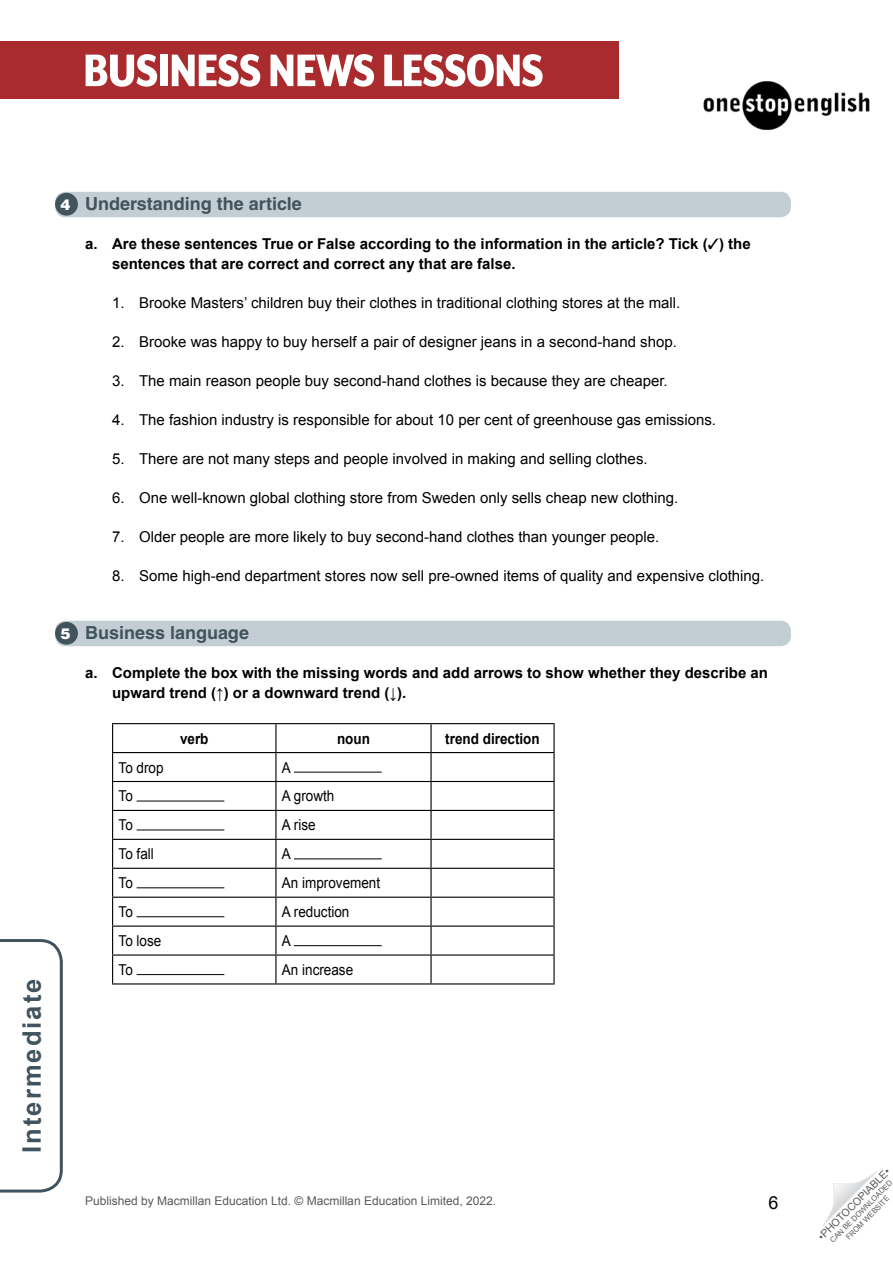
<style>
.page{position:relative;width:893px;height:1263px;background:#fff}
.page>*{position:absolute;margin:0;border:0;box-sizing:border-box;transform-origin:0 0}
.t1{font:800 52.5px "Mr Eaves XL Mod Nar OT";letter-spacing:-.015em;color:#fff}
.t2{font:700 25.5px "Arial";letter-spacing:.08em;color:#41535d}
.WS__Exercise_title{font:700 18px "Helvetica LT Std";color:#41535d}
.t3{font:18px "Arial";color:#000}
.TN__Body_text{font:15px "Arial";color:#000}
.TN__Body_text-2{font:700 15px/19.5px "Arial";color:#000}
.TN__Body_text-3{font:15px "Arial";color:#000;scale:.9 1}
.TN__Body_text-4{font:700 15px "Arial";color:#000;scale:.9 1}
.Don_t_use_-_10t_numb{font:900 15px "Helvetica LT Std";color:#fff}
.t4{font:12px "Arial";color:#58595b}
.t5{font:10.5px "Arial";color:#58595b}
.t6{font:7.5px/9px "Arial";color:#58595b;text-align:center}
</style>
<div class="page">
<svg style="left:822px;top:1171px;width:55px;height:55px"></svg>
<svg style="left:0;top:939px;width:63px;height:254px"></svg>
<div style="left:0;top:41px;width:619px;height:58px;background:#aa2b2e"></div>
<img style="left:703px;top:81px;width:167px;height:48px">
<div style="left:55px;top:192px;width:736px;height:25px;background:#c3ced4;border-radius:10px"></div>
<div style="left:55px;top:621px;width:736px;height:25px;background:#c3ced4;border-radius:10px"></div>
<hr style="left:112px;top:723px;width:164px;height:1px;background:#000">
<hr style="left:276px;top:723px;width:155px;height:1px;background:#000">
<hr style="left:431px;top:723px;width:124px;height:1px;background:#000">
<hr style="left:430px;top:724px;width:2px;height:28px;background:#000">
<hr style="left:553px;top:724px;width:2px;height:28px;background:#000">
<hr style="left:112px;top:752px;width:164px;height:1px;background:#000">
<hr style="left:276px;top:752px;width:155px;height:1px;background:#000">
<hr style="left:431px;top:752px;width:124px;height:1px;background:#000">
<hr style="left:430px;top:753px;width:2px;height:28px;background:#000">
<hr style="left:553px;top:753px;width:2px;height:28px;background:#000">
<hr style="left:112px;top:781px;width:164px;height:1px;background:#000">
<hr style="left:276px;top:781px;width:155px;height:1px;background:#000">
<hr style="left:431px;top:781px;width:124px;height:1px;background:#000">
<hr style="left:430px;top:782px;width:2px;height:28px;background:#000">
<hr style="left:553px;top:782px;width:2px;height:28px;background:#000">
<hr style="left:112px;top:810px;width:164px;height:1px;background:#000">
<hr style="left:276px;top:810px;width:155px;height:1px;background:#000">
<hr style="left:431px;top:810px;width:124px;height:1px;background:#000">
<hr style="left:430px;top:811px;width:2px;height:28px;background:#000">
<hr style="left:553px;top:811px;width:2px;height:28px;background:#000">
<hr style="left:112px;top:839px;width:164px;height:1px;background:#000">
<hr style="left:276px;top:839px;width:155px;height:1px;background:#000">
<hr style="left:431px;top:839px;width:124px;height:1px;background:#000">
<hr style="left:430px;top:840px;width:2px;height:28px;background:#000">
<hr style="left:553px;top:840px;width:2px;height:28px;background:#000">
<hr style="left:112px;top:868px;width:164px;height:1px;background:#000">
<hr style="left:276px;top:868px;width:155px;height:1px;background:#000">
<hr style="left:431px;top:868px;width:124px;height:1px;background:#000">
<hr style="left:430px;top:869px;width:2px;height:28px;background:#000">
<hr style="left:553px;top:869px;width:2px;height:28px;background:#000">
<hr style="left:112px;top:897px;width:164px;height:1px;background:#000">
<hr style="left:276px;top:897px;width:155px;height:1px;background:#000">
<hr style="left:431px;top:897px;width:124px;height:1px;background:#000">
<hr style="left:430px;top:898px;width:2px;height:27px;background:#000">
<hr style="left:553px;top:898px;width:2px;height:27px;background:#000">
<hr style="left:112px;top:925px;width:164px;height:2px;background:#000">
<hr style="left:276px;top:925px;width:155px;height:2px;background:#000">
<hr style="left:431px;top:925px;width:124px;height:2px;background:#000">
<hr style="left:430px;top:927px;width:2px;height:27px;background:#000">
<hr style="left:553px;top:927px;width:2px;height:27px;background:#000">
<hr style="left:112px;top:954px;width:164px;height:1px;background:#000">
<svg style="left:112px;top:724px;width:1px;height:259px"></svg>
<hr style="left:276px;top:954px;width:155px;height:1px;background:#000">
<svg style="left:275px;top:724px;width:1px;height:259px"></svg>
<hr style="left:431px;top:954px;width:124px;height:1px;background:#000">
<hr style="left:430px;top:955px;width:2px;height:28px;background:#000">
<hr style="left:553px;top:955px;width:2px;height:28px;background:#000">
<hr style="left:112px;top:983px;width:164px;height:1px;background:#000">
<hr style="left:276px;top:983px;width:155px;height:1px;background:#000">
<hr style="left:431px;top:983px;width:124px;height:1px;background:#000">
<hr style="left:294px;top:772px;width:88px;height:1px;background:#000">
<hr style="left:137px;top:801px;width:87px;height:1px;background:#000">
<hr style="left:137px;top:829px;width:87px;height:1px;background:#000">
<hr style="left:294px;top:858px;width:88px;height:1px;background:#000">
<hr style="left:137px;top:887px;width:87px;height:1px;background:#000">
<hr style="left:137px;top:916px;width:87px;height:1px;background:#000">
<hr style="left:294px;top:945px;width:88px;height:1px;background:#000">
<hr style="left:137px;top:974px;width:87px;height:1px;background:#000">
<div style="left:55px;top:193px;width:23px;height:23px;background:#41535d;border-radius:50%"></div>
<div style="left:55px;top:622px;width:23px;height:23px;background:#41535d;border-radius:50%"></div>
<h1 class="t1" style="left:83px;top:42px;width:462px">BUSINESS NEWS LESSONS</h1>
<h2 class="t2" style="left:15px;top:1153px;width:176px;rotate:-90deg">Intermediate</h2>
<p class="Don_t_use_-_10t_numb" style="left:61px;top:194px;width:12px">4</p>
<p class="WS__Exercise_title" style="left:85px;top:193px;width:218px">Understanding the article</p>
<p class="TN__Body_text-2" style="left:112px;top:234px;width:640px;text-indent:-27px">a. Are these sentences True or False according to the information in the article? Tick (✓) the sentences that are correct and correct any that are false.</p>
<p class="TN__Body_text" style="left:112px;top:292px;width:570px">1. Brooke Masters’ children buy their clothes in traditional clothing stores at the mall.</p>
<p class="TN__Body_text" style="left:112px;top:331px;width:566px">2. Brooke was happy to buy herself a pair of designer jeans in a second-hand shop.</p>
<p class="TN__Body_text" style="left:112px;top:370px;width:557px">3. The main reason people buy second-hand clothes is because they are cheaper.</p>
<p class="TN__Body_text" style="left:112px;top:409px;width:605px">4. The fashion industry is responsible for about 10 per cent of greenhouse gas emissions.</p>
<p class="TN__Body_text" style="left:112px;top:448px;width:537px">5. There are not many steps and people involved in making and selling clothes.</p>
<p class="TN__Body_text" style="left:112px;top:487px;width:568px">6. One well-known global clothing store from Sweden only sells cheap new clothing.</p>
<p class="TN__Body_text" style="left:112px;top:526px;width:549px">7. Older people are more likely to buy second-hand clothes than younger people.</p>
<p class="TN__Body_text" style="left:112px;top:565px;width:654px">8. Some high-end department stores now sell pre-owned items of quality and expensive clothing.</p>
<p class="Don_t_use_-_10t_numb" style="left:61px;top:623px;width:12px">5</p>
<p class="WS__Exercise_title" style="left:85px;top:622px;width:166px">Business language</p>
<p class="TN__Body_text-2" style="left:112px;top:663px;width:657px;text-indent:-27px">a. Complete the box with the missing words and add arrows to show whether they describe an upward trend (↑) or a downward trend (↓).</p>
<p class="TN__Body_text-4" style="left:180px;top:728px;width:33px">verb</p>
<p class="TN__Body_text-4" style="left:337px;top:728px;width:38px">noun</p>
<p class="TN__Body_text-4" style="left:445px;top:728px;width:107px">trend direction</p>
<p class="TN__Body_text-3" style="left:119px;top:757px;width:52px">To drop</p>
<p class="TN__Body_text-3" style="left:282px;top:757px;width:12px">A</p>
<p class="TN__Body_text-3" style="left:119px;top:786px;width:17px">To</p>
<p class="TN__Body_text-3" style="left:282px;top:786px;width:60px">A growth</p>
<p class="TN__Body_text-3" style="left:119px;top:815px;width:17px">To</p>
<p class="TN__Body_text-3" style="left:282px;top:815px;width:39px">A rise</p>
<p class="TN__Body_text-3" style="left:119px;top:844px;width:41px">To fall</p>
<p class="TN__Body_text-3" style="left:282px;top:844px;width:12px">A</p>
<p class="TN__Body_text-3" style="left:119px;top:873px;width:17px">To</p>
<p class="TN__Body_text-3" style="left:282px;top:873px;width:111px">An improvement</p>
<p class="TN__Body_text-3" style="left:119px;top:902px;width:17px">To</p>
<p class="TN__Body_text-3" style="left:282px;top:902px;width:77px">A reduction</p>
<p class="TN__Body_text-3" style="left:119px;top:931px;width:49px">To lose</p>
<p class="TN__Body_text-3" style="left:282px;top:931px;width:12px">A</p>
<p class="TN__Body_text-3" style="left:119px;top:960px;width:17px">To</p>
<p class="TN__Body_text-3" style="left:282px;top:960px;width:81px">An increase</p>
<p class="t4" style="left:85px;top:1193px;width:413px">Published by Macmillan Education Ltd. © Macmillan Education Limited, 2022.</p>
<p class="t3" style="left:769px;top:1191px;width:12px">6</p>
<p class="t5" style="left:815px;top:1233px;width:99px;rotate:-45deg">•PHOTOCOPIABLE•</p>
<p class="t6" style="left:828px;top:1238px;width:86px;rotate:-45deg">CAN BE DOWNLOADED<br>FROM WEBSITE</p>
</div>
